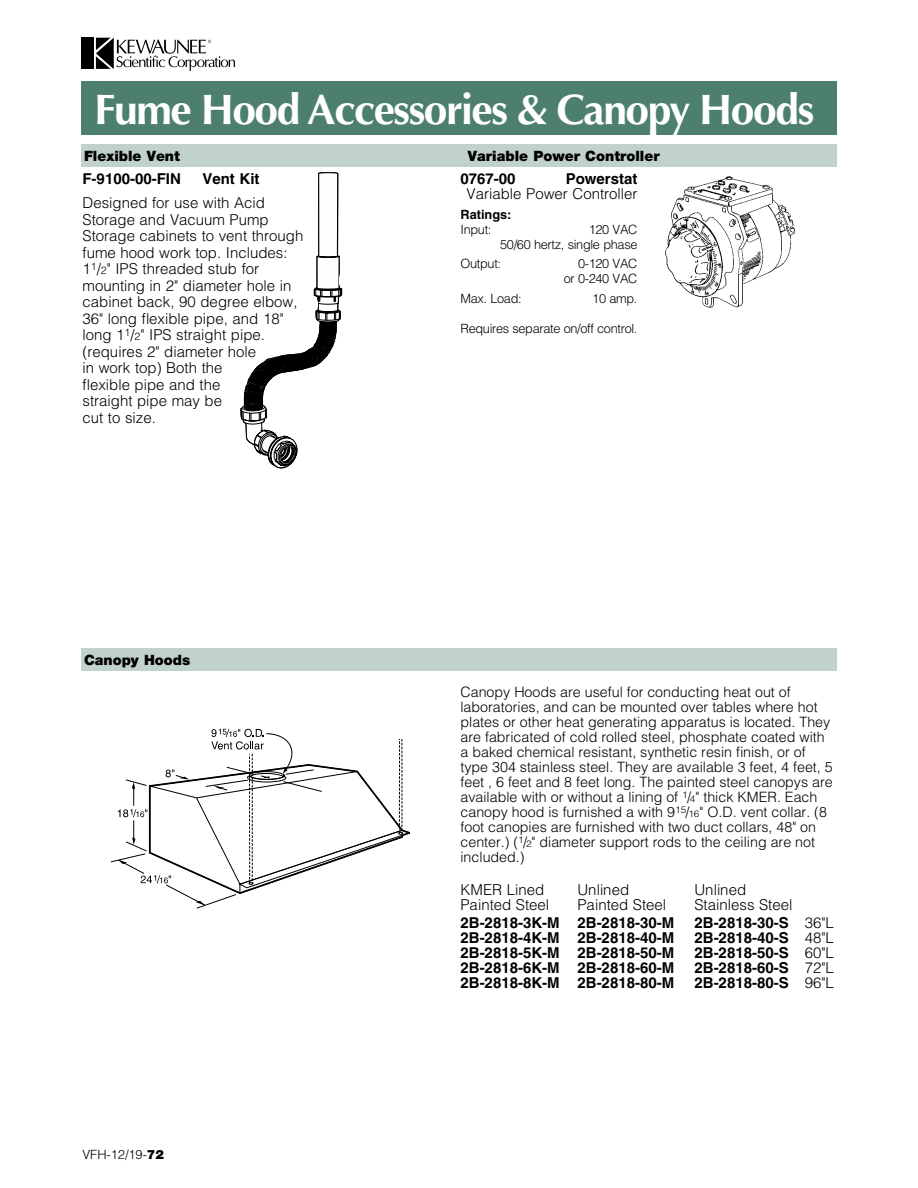
<style>
.page{position:relative;width:918px;height:1188px;background:#fff}
.page>*{position:absolute;margin:0;border:0;box-sizing:border-box;transform-origin:0 0}
.t1{font:700 42.75px "Optima LT Std";letter-spacing:-.035em;color:#fff}
.t2{font:300 15px/16.5px "Helvetica";color:#000}
.t3{font:700 15px "Helvetica";color:#000}
.t4{font:300 14.25px/15px "Helvetica";color:#000}
.t5{font:900 14.25px "Helvetica Neue";color:#000}
.t6{font:300 12.75px/15px "Helvetica";letter-spacing:-.025em;color:#000;text-align:right}
.t7{font:700 12.75px "Helvetica";color:#000}
.s1{font-size:10.5px}
.s2{font-family:"Helvetica Neue";font-weight:900}
.s3{font-size:9.3px}
.s4{font-weight:300}
</style>
<div class="page">
<div style="left:81px;top:38px;width:13px;height:31px;background:#000"></div>
<svg style="left:96px;top:38px;width:139px;height:33px"></svg>
<div style="left:81px;top:648px;width:756px;height:22px;background:#c1d2cd"></div>
<svg style="left:111px;top:729px;width:299px;height:180px"></svg>
<div style="left:81px;top:81px;width:756px;height:54px;background:#4d7f71"></div>
<div style="left:81px;top:144px;width:756px;height:22px;background:#c1d2cd"></div>
<img style="left:665px;top:176px;width:130px;height:132px">
<svg style="left:240px;top:172px;width:103px;height:297px"></svg>
<h1 class="t1" style="left:94px;top:84px;width:721px">Fume Hood Accessories &amp; Canopy Hoods</h1>
<p class="t5" style="left:84px;top:147px;width:98px">Flexible Vent</p>
<p class="t5" style="left:468px;top:147px;width:193px">Variable Power Controller</p>
<p class="t3" style="left:82px;top:170px;width:100px">F-9100-00-FIN</p>
<p class="t3" style="left:202px;top:170px;width:59px">Vent Kit</p>
<p class="t2" style="left:83px;top:194px;width:222px">Designed for use with Acid<br>Storage and Vacuum Pump<br>Storage cabinets to vent through fume hood work top. Includes:<br>1<sup>1</sup>/<span class="s1">2</span>" IPS threaded stub for mounting in 2" diameter hole in cabinet back, 90 degree elbow,<br>36" long flexible pipe, and 18" long 1<sup>1</sup>/<span class="s1">2</span>" IPS straight pipe. (requires 2" diameter hole<br>in work top) Both the<br>flexible pipe and the<br>straight pipe may be<br>cut to size.</p>
<p class="t3" style="left:460px;top:170px;width:57px">0767-00</p>
<p class="t3" style="left:566px;top:170px;width:73px">Powerstat</p>
<p class="t2" style="left:467px;top:185px;width:172px">Variable Power Controller</p>
<p class="t7" style="left:460px;top:206px;width:52px">Ratings:</p>
<p class="t6" style="left:460px;top:221px;width:33px">Input:</p>
<p class="t6" style="left:500px;top:221px;width:139px">120 VAC<br>50/60 hertz, single phase</p>
<p class="t6" style="left:460px;top:256px;width:42px">Output:</p>
<p class="t6" style="left:564px;top:256px;width:75px">0-120 VAC<br>or 0-240 VAC</p>
<p class="t6" style="left:460px;top:290px;width:63px">Max. Load:</p>
<p class="t6" style="left:592px;top:290px;width:47px">10 amp.</p>
<p class="t6" style="left:460px;top:320px;width:179px">Requires separate on/off control.</p>
<p class="t5" style="left:84px;top:651px;width:108px">Canopy Hoods</p>
<p class="t6" style="left:82px;top:1147px;width:83px">VFH-12/19-<span class="s2">72</span></p>
<p class="t4" style="left:460px;top:684px;width:374px">Canopy Hoods are useful for conducting heat out of laboratories, and can be mounted over tables where hot plates or other heat generating apparatus is located. They are fabricated of cold rolled steel, phosphate coated with a baked chemical resistant, synthetic resin finish, or of type 304 stainless steel. They are available 3 feet, 4 feet, 5 feet , 6 feet and 8 feet long. The painted steel canopys are available with or without a lining of <sup>1</sup>/<span class="s3">4</span>" thick KMER. Each canopy hood is furnished a with 9<sup>15</sup>/<span class="s3">16</span>" O.D. vent collar. (8 foot canopies are furnished with two duct collars, 48" on center.) (<sup>1</sup>/<span class="s3">2</span>" diameter support rods to the ceiling are not included.)</p>
<p class="t2" style="left:460px;top:882px;width:85px">KMER Lined</p>
<p class="t2" style="left:578px;top:882px;width:53px">Unlined</p>
<p class="t2" style="left:694px;top:882px;width:53px">Unlined</p>
<p class="t2" style="left:460px;top:897px;width:90px">Painted Steel</p>
<p class="t2" style="left:578px;top:897px;width:90px">Painted Steel</p>
<p class="t2" style="left:694px;top:897px;width:99px">Stainless Steel</p>
<p class="t3" style="left:460px;top:914px;width:215px">2B-2818-3K-M 2B-2818-30-M</p>
<p class="t3" style="left:694px;top:914px;width:141px">2B-2818-30-S <span class="s4">36"L</span></p>
<p class="t3" style="left:460px;top:929px;width:215px">2B-2818-4K-M 2B-2818-40-M</p>
<p class="t3" style="left:694px;top:929px;width:141px">2B-2818-40-S <span class="s4">48"L</span></p>
<p class="t3" style="left:460px;top:944px;width:215px">2B-2818-5K-M 2B-2818-50-M</p>
<p class="t3" style="left:694px;top:944px;width:141px">2B-2818-50-S <span class="s4">60"L</span></p>
<p class="t3" style="left:460px;top:959px;width:215px">2B-2818-6K-M 2B-2818-60-M</p>
<p class="t3" style="left:694px;top:959px;width:141px">2B-2818-60-S <span class="s4">72"L</span></p>
<p class="t3" style="left:460px;top:974px;width:215px">2B-2818-8K-M 2B-2818-80-M</p>
<p class="t3" style="left:694px;top:974px;width:141px">2B-2818-80-S <span class="s4">96"L</span></p>
</div>
